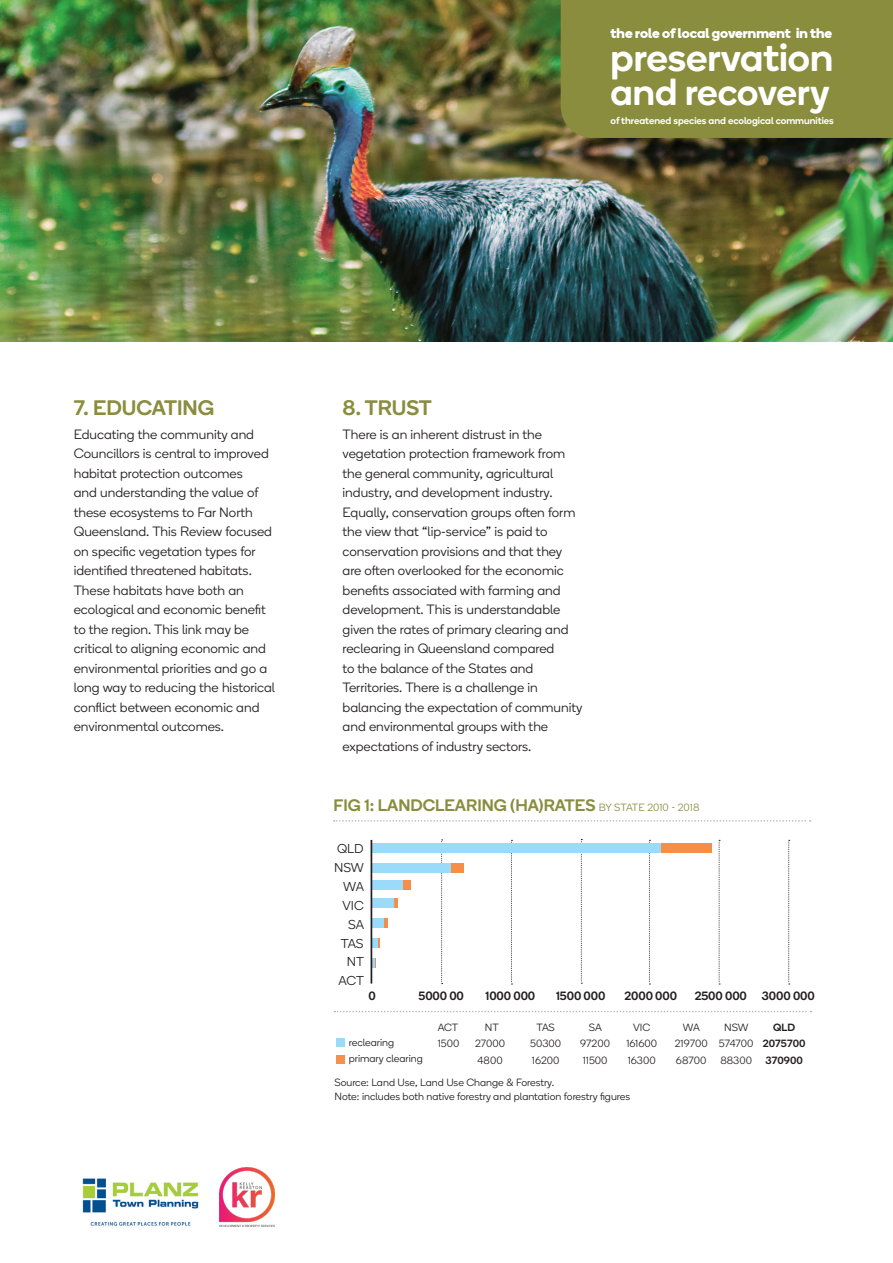
<style>
.page{position:relative;width:893px;height:1263px;background:#fff}
.page>*{position:absolute;margin:0;border:0;box-sizing:border-box;transform-origin:0 0}
.t1{font:500 39.3px "Fresh Sans";color:#fff}
.t2{font:500 37.8px "Fresh Sans";color:#fff}
.t3{font:500 21px "Fresh Sans";color:#898d3d}
.t4{font:500 16.65px "Fresh Sans";color:#898d3d}
.t5{font:700 13.95px "Fresh Sans";color:#fff}
.t6{font:13.5px/19.5px "Fresh Sans";color:#231f20}
.t7{font:12.9px/18.9px "Fresh Sans";letter-spacing:-.01em;color:#231f20;text-align:right}
.t8{font:500 12px "Fresh Sans";letter-spacing:-.01em;color:#231f20}
.t9{font:10.5px "Fresh Sans";color:#231f20}
.t10{font:500 10.5px "Fresh Sans";color:#231f20}
.t11{font:500 9.9px "Fresh Sans";color:#fff}
.s1{font-weight:400;font-size:10.5px}
.s2{font-weight:500}
</style>
<div class="page">
<img style="left:0;top:0;width:893px;height:342px">
<div style="left:561px;top:0;width:332px;height:138px;background:#898d3d"></div>
<img style="left:220px;top:1167px;width:54px;height:60px">
<img style="left:82px;top:1178px;width:117px;height:48px">
<svg style="left:441px;top:839px;width:2px;height:145px"></svg>
<svg style="left:511px;top:840px;width:1px;height:144px"></svg>
<svg style="left:581px;top:839px;width:1px;height:145px"></svg>
<svg style="left:649px;top:840px;width:1px;height:144px"></svg>
<svg style="left:719px;top:840px;width:1px;height:144px"></svg>
<svg style="left:788px;top:840px;width:2px;height:144px"></svg>
<div style="left:372px;top:843px;width:289px;height:10px;background:#99dbf8"></div>
<div style="left:372px;top:863px;width:79px;height:9px;background:#99dbf8"></div>
<div style="left:371px;top:880px;width:32px;height:10px;background:#99dbf8"></div>
<div style="left:372px;top:898px;width:23px;height:10px;background:#99dbf8"></div>
<div style="left:372px;top:918px;width:13px;height:10px;background:#99dbf8"></div>
<div style="left:372px;top:938px;width:7px;height:10px;background:#99dbf8"></div>
<hr style="left:371px;top:840px;width:1px;height:143px;background:#231f20">
<div style="left:661px;top:843px;width:51px;height:10px;background:#f68e48"></div>
<div style="left:451px;top:863px;width:13px;height:9px;background:#f68e48"></div>
<div style="left:403px;top:880px;width:7px;height:10px;background:#f68e48"></div>
<svg style="left:395px;top:898px;width:3px;height:10px"></svg>
<svg style="left:385px;top:918px;width:3px;height:10px"></svg>
<svg style="left:372px;top:958px;width:4px;height:9px"></svg>
<div style="left:337px;top:1038px;width:8px;height:8px;background:#99dbf8"></div>
<div style="left:337px;top:1055px;width:8px;height:9px;background:#f6904d"></div>
<svg style="left:334px;top:1011px;width:477px;height:1px"></svg>
<svg style="left:334px;top:820px;width:477px;height:2px"></svg>
<p class="t5" style="left:611px;top:23px;width:223px">the role of local government in the</p>
<p class="t1" style="left:611px;top:31px;width:224px">preservation</p>
<p class="t2" style="left:611px;top:66px;width:221px">and recovery</p>
<p class="t11" style="left:611px;top:114px;width:225px">of threatened species and ecological communities</p>
<p class="t3" style="left:74px;top:394px;width:142px">7. EDUCATING</p>
<p class="t6" style="left:74px;top:425px;width:203px">Educating the community and<br>Councillors is central to improved habitat protection outcomes<br>and understanding the value of these ecosystems to Far North<br>Queensland. This Review focused on specific vegetation types for identified threatened habitats.<br>These habitats have both an ecological and economic benefit to the region. This link may be critical to aligning economic and environmental priorities and go a long way to reducing the historical conflict between economic and environmental outcomes.</p>
<p class="t3" style="left:343px;top:394px;width:91px">8. TRUST</p>
<p class="t6" style="left:343px;top:425px;width:242px">There is an inherent distrust in the vegetation protection framework from the general community, agricultural industry, and development industry.<br>Equally, conservation groups often form the view that “lip-service” is paid to conservation provisions and that they are often overlooked for the economic benefits associated with farming and development. This is understandable given the rates of primary clearing and reclearing in Queensland compared<br>to the balance of the States and Territories. There is a challenge in balancing the expectation of community and environmental groups with the expectations of industry sectors.</p>
<p class="t4" style="left:334px;top:794px;width:367px">FIG 1: LANDCLEARING (HA)RATES <span class="s1">BY STATE 2010 - 2018</span></p>
<p class="t7" style="left:334px;top:839px;width:32px">QLD<br>NSW<br>WA<br>VIC<br>SA<br>TAS<br>NT<br>ACT</p>
<p class="t8" style="left:369px;top:987px;width:9px">0</p>
<p class="t8" style="left:418px;top:987px;width:47px">5000 00</p>
<p class="t8" style="left:486px;top:987px;width:51px">1000 000</p>
<p class="t8" style="left:556px;top:987px;width:51px">1500 000</p>
<p class="t8" style="left:624px;top:987px;width:54px">2000 000</p>
<p class="t8" style="left:695px;top:987px;width:54px">2500 000</p>
<p class="t8" style="left:762px;top:987px;width:54px">3000 000</p>
<p class="t9" style="left:438px;top:1021px;width:22px">ACT</p>
<p class="t9" style="left:485px;top:1021px;width:16px">NT</p>
<p class="t9" style="left:536px;top:1021px;width:20px">TAS</p>
<p class="t9" style="left:589px;top:1021px;width:14px">SA</p>
<p class="t9" style="left:633px;top:1021px;width:19px">VIC</p>
<p class="t9" style="left:683px;top:1021px;width:19px">WA</p>
<p class="t9" style="left:724px;top:1021px;width:26px">NSW</p>
<p class="t10" style="left:773px;top:1020px;width:23px">QLD</p>
<p class="t9" style="left:438px;top:1037px;width:23px">1500</p>
<p class="t9" style="left:475px;top:1037px;width:32px">27000</p>
<p class="t9" style="left:530px;top:1037px;width:33px">50300</p>
<p class="t9" style="left:580px;top:1037px;width:31px">97200</p>
<p class="t9" style="left:626px;top:1037px;width:32px">161600</p>
<p class="t9" style="left:675px;top:1037px;width:132px">219700 574700 <span class="s2">2075700</span></p>
<p class="t9" style="left:478px;top:1054px;width:27px">4800</p>
<p class="t9" style="left:532px;top:1054px;width:29px">16200</p>
<p class="t9" style="left:583px;top:1054px;width:26px">11500</p>
<p class="t9" style="left:628px;top:1054px;width:29px">16300</p>
<p class="t9" style="left:676px;top:1054px;width:32px">68700</p>
<p class="t9" style="left:720px;top:1054px;width:33px">88300</p>
<p class="t10" style="left:765px;top:1053px;width:39px">370900</p>
<p class="t9" style="left:349px;top:1035px;width:47px">reclearing</p>
<p class="t9" style="left:349px;top:1052px;width:76px">primary clearing</p>
<p class="t9" style="left:334px;top:1076px;width:221px">Source: Land Use, Land Use Change &amp; Forestry.</p>
<p class="t9" style="left:334px;top:1090px;width:297px">Note: includes both native forestry and plantation forestry figures</p>
</div>
